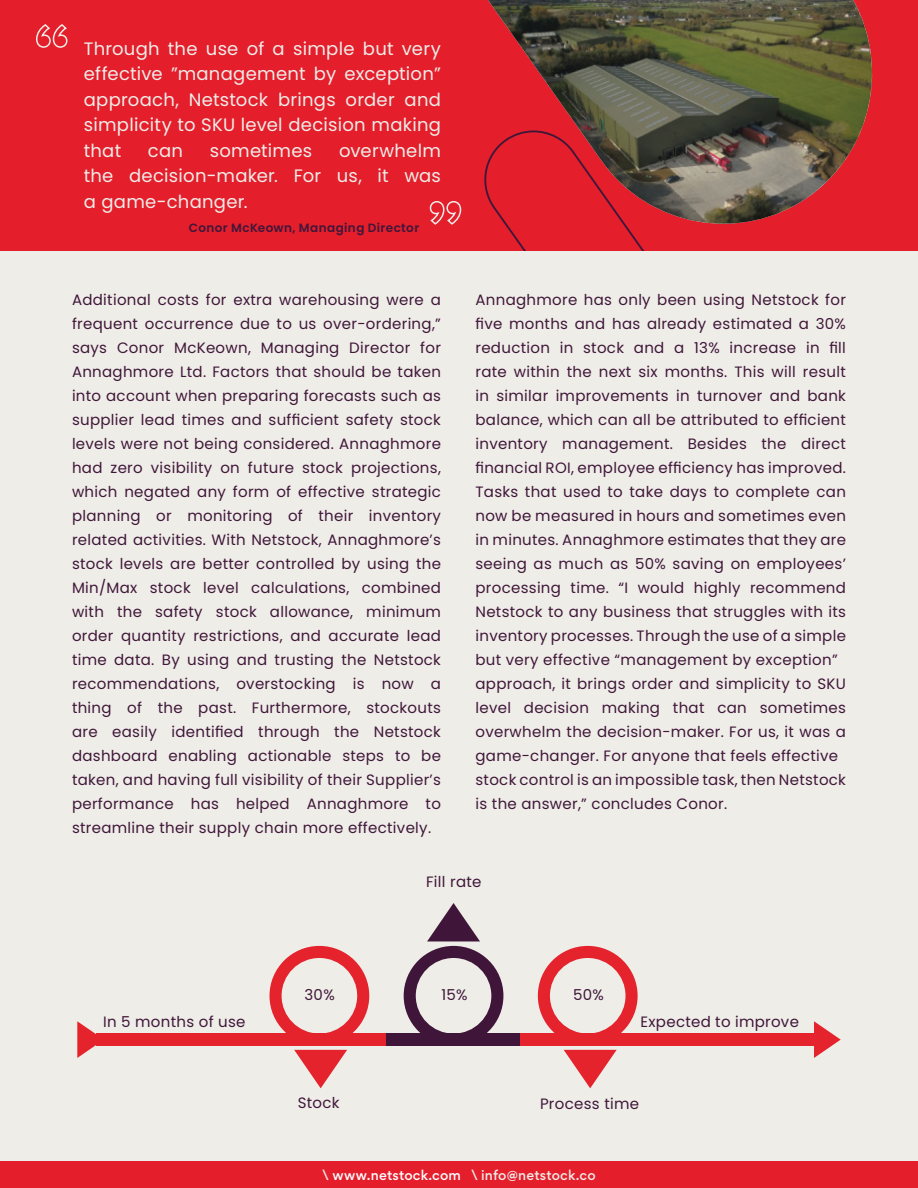
<style>
.page{position:relative;width:918px;height:1188px;background:#efede8}
.page>*{position:absolute;margin:0;border:0;box-sizing:border-box;transform-origin:0 0}
.t1{font:18px/25.5px "Poppins";letter-spacing:.015em;color:#efede8;text-align:justify}
.t2{font:15px/24px "Poppins";letter-spacing:.02em;color:#3f1739;text-align:justify}
.t3{font:500 12.75px "Gordita";letter-spacing:.015em;color:#efede8}
.t4{font:600 12px "Poppins";letter-spacing:.035em;color:#3f1739}
.s1{color:#fff}
</style>
<div class="page">
<div style="left:0;top:1161px;width:918px;height:27px;background:#e51e2c"></div>
<div style="left:0;top:0;width:918px;height:250px;background:#e51e2c"></div>
<img style="left:488px;top:0;width:385px;height:244px">
<svg style="left:36px;top:24px;width:32px;height:24px"></svg>
<svg style="left:429px;top:201px;width:33px;height:24px"></svg>
<div style="left:96px;top:1034px;width:134px;height:12px;background:#e4232d"></div>
<div style="left:230px;top:1034px;width:178px;height:12px;background:#e4232d"></div>
<div style="left:387px;top:1034px;width:134px;height:12px;background:#3f1639"></div>
<div style="left:521px;top:1034px;width:134px;height:12px;background:#e4232d"></div>
<svg style="left:270px;top:946px;width:99px;height:142px"></svg>
<svg style="left:538px;top:946px;width:100px;height:142px"></svg>
<svg style="left:404px;top:903px;width:99px;height:131px"></svg>
<svg style="left:77px;top:1021px;width:27px;height:37px"></svg>
<svg style="left:814px;top:1021px;width:27px;height:37px"></svg>
<div style="left:655px;top:1034px;width:159px;height:12px;background:#e4232d"></div>
<p class="t1" style="left:84px;top:36px;width:359px">Through the use of a simple but very effective ”management by exception” approach, Netstock brings order and simplicity to SKU level decision making that</p>
<p class="t1" style="left:148px;top:138px;width:37px">can</p>
<p class="t1" style="left:210px;top:138px;width:104px">sometimes</p>
<p class="t1" style="left:84px;top:138px;width:359px;text-indent:255px">overwhelm the decision-maker. For us, it was a game-changer.</p>
<p class="t4" style="left:189px;top:221px;width:232px">Conor McKeown, Managing Director</p>
<p class="t2" style="left:72px;top:288px;width:371px">Additional costs for extra warehousing were a frequent occurrence due to us over-ordering,” says Conor McKeown, Managing Director for Annaghmore Ltd. Factors that should be taken into account when preparing forecasts such as supplier lead times and sufficient safety stock levels were not being considered. Annaghmore had zero visibility on future stock projections, which negated any form of effective strategic planning or monitoring of their inventory related activities. With Netstock, Annaghmore’s stock levels are better controlled by using the Min/Max stock level calculations, combined with the safety stock allowance, minimum order quantity restrictions, and accurate lead time data. By using and trusting the Netstock recommendations, overstocking is now a thing of the past. Furthermore, stockouts are easily identified through the Netstock dashboard enabling actionable steps to be taken, and having full visibility of their Supplier’s performance has helped Annaghmore to streamline their supply chain more effectively.</p>
<p class="t2" style="left:476px;top:288px;width:372px;text-align:left">Annaghmore has only been using Netstock for five months and has already estimated a 30% reduction in stock and a 13% increase in fill rate within the next six months. This will result in similar improvements in turnover and bank balance, which can all be attributed to efficient inventory management. Besides the direct financial ROI, employee efficiency has improved.<br>Tasks that used to take days to complete can now be measured in hours and sometimes even in minutes. Annaghmore estimates that they are seeing as much as 50% saving on employees’ processing time. “I would highly recommend Netstock to any business that struggles with its inventory processes. Through the use of a simple but very effective “management by exception” approach, it brings order and simplicity to SKU level decision making that can sometimes overwhelm the decision-maker. For us, it was a game-changer. For anyone that feels effective stock control is an impossible task, then Netstock is the answer,” concludes Conor.</p>
<p class="t2" style="left:426px;top:870px;width:57px">Fill rate</p>
<p class="t2" style="left:305px;top:983px;width:32px">30%</p>
<p class="t2" style="left:441px;top:983px;width:28px">15%</p>
<p class="t2" style="left:573px;top:983px;width:32px">50%</p>
<p class="t2" style="left:103px;top:1010px;width:144px">In 5 months of use</p>
<p class="t2" style="left:641px;top:1010px;width:160px">Expected to improve</p>
<p class="t2" style="left:298px;top:1091px;width:43px">Stock</p>
<p class="t2" style="left:540px;top:1092px;width:101px">Process time</p>
<p class="t3" style="left:322px;top:1166px;width:275px">\ <span class="s1">www.netstock.com</span> \ info@netstock.co</p>
</div>
